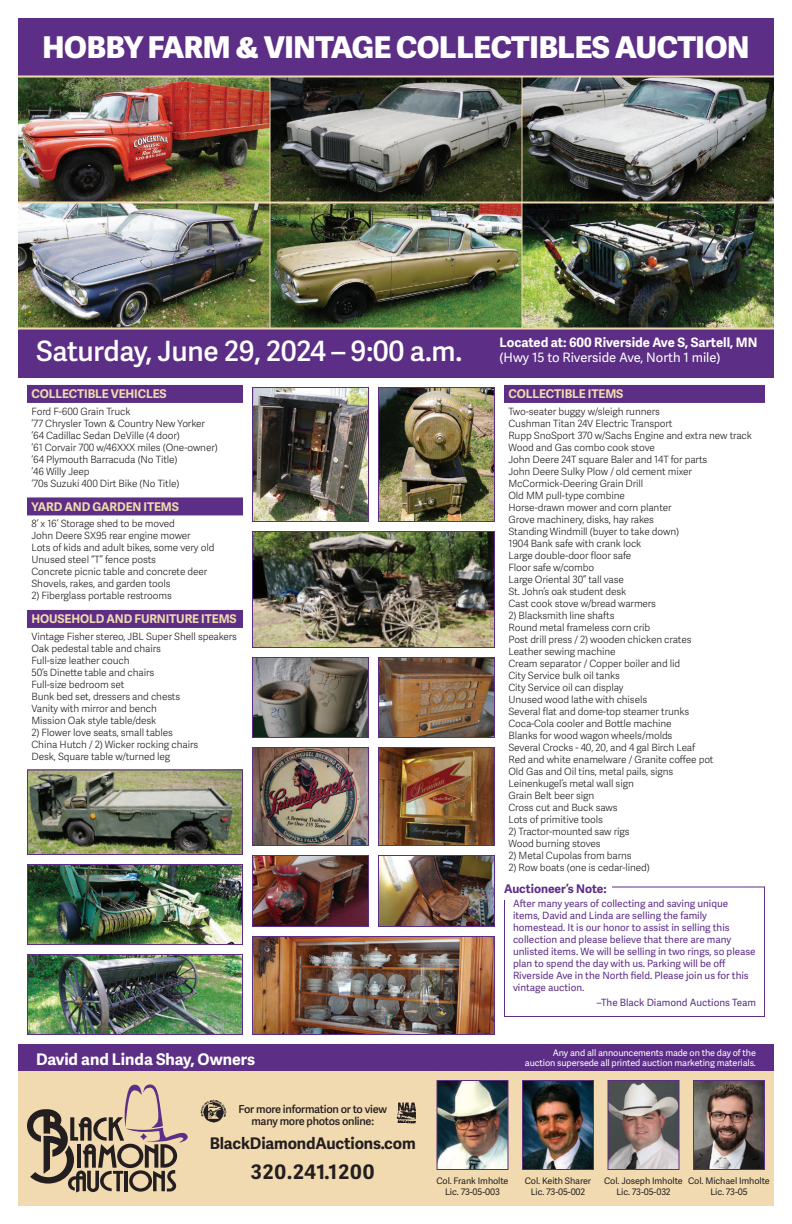
<style>
.page{position:relative;width:792px;height:1224px;background:#fff}
.page>*{position:absolute;margin:0;border:0;box-sizing:border-box;transform-origin:0 0}
.t1{font:800 30px "Adelle Sans Devanagari";letter-spacing:-.01em;color:#fff}
.t2{font:600 28px "Adelle Sans Devanagari";letter-spacing:-.01em;color:#fff}
.t3{font:700 20px "Adelle Sans Devanagari";letter-spacing:.05em;color:#231f20}
.t4{font:700 16px "Adelle Sans Devanagari";letter-spacing:-.01em;color:#231f20}
.t5{font:700 16px "Adelle Sans Devanagari";color:#fff}
.t6{font:700 13px "Adelle Sans Devanagari";color:#fff}
.t7{font:13px "Adelle Sans Devanagari";color:#fff}
.t8{font:700 12px "Adelle Sans Devanagari";letter-spacing:-.01em;color:#f2dab0}
.t9{font:700 12px "Adelle Sans Devanagari";color:#5d2e86}
.t10{font:600 11px/12px "Adelle Sans Devanagari";letter-spacing:-.025em;color:#231f20;text-align:center}
.t11{font:300 10px/12px "Adelle Sans Devanagari";letter-spacing:-.01em;color:#231f20}
.t12{font:10px/12px "Adelle Sans Devanagari";color:#5d2e86}
.t13{font:9px/10.8px "Adelle Sans Devanagari";letter-spacing:-.01em;color:#231f20;text-align:center}
.t14{font:9px "Adelle Sans Devanagari";letter-spacing:-.01em;color:#fff}
</style>
<div class="page">
<div style="left:18px;top:1071px;width:756px;height:135px;background:#f2dab0"></div>
<svg style="left:27px;top:1084px;width:161px;height:108px"></svg>
<img style="left:397px;top:1102px;width:19px;height:22px">
<img style="left:201px;top:1100px;width:25px;height:23px">
<img style="left:524px;top:1082px;width:68px;height:86px">
<div style="left:522px;top:1080px;width:72px;height:90px;border:1px solid #5d2e86"></div>
<img style="left:610px;top:1082px;width:68px;height:86px">
<div style="left:608px;top:1080px;width:72px;height:90px;border:1px solid #5d2e86"></div>
<img style="left:438px;top:1082px;width:68px;height:86px">
<div style="left:436px;top:1080px;width:72px;height:90px;border:1px solid #5d2e86"></div>
<img style="left:695px;top:1082px;width:68px;height:86px">
<div style="left:693px;top:1080px;width:72px;height:90px;border:1px solid #5d2e86"></div>
<div style="left:18px;top:18px;width:756px;height:360px;background:#5d2e86"></div>
<img style="left:29px;top:956px;width:212px;height:77px">
<div style="left:27px;top:954px;width:216px;height:81px;border:1px solid #5d2e86"></div>
<img style="left:29px;top:866px;width:212px;height:77px">
<div style="left:27px;top:864px;width:216px;height:81px;border:1px solid #5d2e86"></div>
<img style="left:254px;top:533px;width:239px;height:113px">
<div style="left:252px;top:531px;width:243px;height:117px;border:1px solid #5d2e86"></div>
<img style="left:380px;top:389px;width:113px;height:131px">
<div style="left:378px;top:387px;width:117px;height:135px;border:1px solid #5d2e86"></div>
<img style="left:254px;top:389px;width:113px;height:131px">
<div style="left:252px;top:387px;width:117px;height:135px;border:1px solid #5d2e86"></div>
<img style="left:29px;top:772px;width:212px;height:81px">
<div style="left:27px;top:770px;width:216px;height:85px;border:1px solid #5d2e86"></div>
<img style="left:380px;top:659px;width:113px;height:77px">
<div style="left:378px;top:657px;width:117px;height:81px;border:1px solid #5d2e86"></div>
<img style="left:254px;top:659px;width:113px;height:77px">
<div style="left:252px;top:657px;width:117px;height:81px;border:1px solid #5d2e86"></div>
<img style="left:380px;top:749px;width:113px;height:95px">
<div style="left:378px;top:747px;width:117px;height:99px;border:1px solid #5d2e86"></div>
<img style="left:254px;top:749px;width:113px;height:95px">
<div style="left:252px;top:747px;width:117px;height:99px;border:1px solid #5d2e86"></div>
<img style="left:254px;top:938px;width:239px;height:95px">
<div style="left:252px;top:936px;width:243px;height:99px;border:1px solid #5d2e86"></div>
<img style="left:380px;top:857px;width:113px;height:68px">
<div style="left:378px;top:855px;width:117px;height:72px;border:1px solid #5d2e86"></div>
<img style="left:254px;top:857px;width:113px;height:68px">
<div style="left:252px;top:855px;width:117px;height:72px;border:1px solid #5d2e86"></div>
<img style="left:18px;top:78px;width:756px;height:250px">
<hr style="left:18px;top:76px;width:756px;height:2px;background:#f2dab0">
<hr style="left:18px;top:328px;width:756px;height:2px;background:#f2dab0">
<hr style="left:18px;top:202px;width:756px;height:2px;background:#f2dab0">
<hr style="left:270px;top:76px;width:1px;height:252px;background:#f2dab0">
<hr style="left:522px;top:76px;width:1px;height:252px;background:#f2dab0">
<div style="left:18px;top:1044px;width:756px;height:27px;background:#5d2e86"></div>
<div style="left:504px;top:886px;width:261px;height:131px;border:1px solid #5d2e86"></div>
<div style="left:500px;top:882px;width:112px;height:18px;background:#fff"></div>
<div style="left:27px;top:385px;width:216px;height:18px;background:#5d2e86"></div>
<div style="left:504px;top:385px;width:261px;height:18px;background:#5d2e86"></div>
<div style="left:27px;top:497px;width:216px;height:18px;background:#5d2e86"></div>
<div style="left:27px;top:610px;width:216px;height:18px;background:#5d2e86"></div>
<h1 class="t1" style="left:42px;top:30px;width:709px">HOBBY FARM &amp; VINTAGE COLLECTIBLES AUCTION</h1>
<h2 class="t2" style="left:36px;top:335px;width:428px">Saturday, June 29, 2024 – 9:00 a.m.</h2>
<h3 class="t6" style="left:500px;top:335px;width:259px">Located at: 600 Riverside Ave S, Sartell, MN</h3>
<h3 class="t7" style="left:500px;top:348px;width:223px">(Hwy 15 to Riverside Ave, North 1 mile)</h3>
<p class="t8" style="left:32px;top:387px;width:137px">COLLECTIBLE VEHICLES</p>
<p class="t11" style="left:32px;top:406px;width:188px">Ford F-600 Grain Truck<br>’77 Chrysler Town &amp; Country New Yorker ’64 Cadillac Sedan DeVille (4 door)<br>’61 Corvair 700 w/46XXX miles (One-owner) ’64 Plymouth Barracuda (No Title)<br>’46 Willy Jeep<br>‘70s Suzuki 400 Dirt Bike (No Title)</p>
<p class="t8" style="left:32px;top:500px;width:149px">YARD AND GARDEN ITEMS</p>
<p class="t11" style="left:32px;top:519px;width:184px">8’ x 16’ Storage shed to be moved<br>John Deere SX95 rear engine mower<br>Lots of kids and adult bikes, some very old Unused steel “T” fence posts<br>Concrete picnic table and concrete deer Shovels, rakes, and garden tools</p>
<p class="t11" style="left:32px;top:591px;width:142px">2) Fiberglass portable restrooms</p>
<p class="t8" style="left:32px;top:612px;width:207px">HOUSEHOLD AND FURNITURE ITEMS</p>
<p class="t11" style="left:32px;top:631px;width:207px">Vintage Fisher stereo, JBL Super Shell speakers<br>Oak pedestal table and chairs<br>Full-size leather couch<br>50’s Dinette table and chairs<br>Full-size bedroom set<br>Bunk bed set, dressers and chests<br>Vanity with mirror and bench<br>Mission Oak style table/desk</p>
<p class="t11" style="left:32px;top:727px;width:168px">2) Flower love seats, small tables<br>China Hutch / 2) Wicker rocking chairs<br>Desk, Square table w/turned leg</p>
<p class="t8" style="left:508px;top:387px;width:116px">COLLECTIBLE ITEMS</p>
<p class="t11" style="left:508px;top:406px;width:245px">Two-seater buggy w/sleigh runners<br>Cushman Titan 24V Electric Transport<br>Rupp SnoSport 370 w/Sachs Engine and extra new track Wood and Gas combo cook stove<br>John Deere 24T square Baler and 14T for parts<br>John Deere Sulky Plow / old cement mixer McCormick-Deering Grain Drill<br>Old MM pull-type combine<br>Horse-drawn mower and corn planter<br>Grove machinery, disks, hay rakes<br>Standing Windmill (buyer to take down)<br>1904 Bank safe with crank lock<br>Large double-door floor safe<br>Floor safe w/combo<br>Large Oriental 30” tall vase<br>St. John’s oak student desk<br>Cast cook stove w/bread warmers</p>
<p class="t11" style="left:508px;top:610px;width:207px">2) Blacksmith line shafts<br>Round metal frameless corn crib<br>Post drill press / 2) wooden chicken crates<br>Leather sewing machine<br>Cream separator / Copper boiler and lid<br>City Service bulk oil tanks<br>City Service oil can display<br>Unused wood lathe with chisels<br>Several flat and dome-top steamer trunks<br>Coca-Cola cooler and Bottle machine<br>Blanks for wood wagon wheels/molds<br>Several Crocks - 40, 20, and 4 gal Birch Leaf<br>Red and white enamelware / Granite coffee pot<br>Old Gas and Oil tins, metal pails, signs<br>Leinenkugel’s metal wall sign<br>Grain Belt beer sign<br>Cross cut and Buck saws<br>Lots of primitive tools</p>
<p class="t11" style="left:508px;top:826px;width:123px">2) Tractor-mounted saw rigs<br>Wood burning stoves</p>
<p class="t11" style="left:508px;top:850px;width:125px">2) Metal Cupolas from barns</p>
<p class="t11" style="left:508px;top:862px;width:143px">2) Row boats (one is cedar-lined)</p>
<p class="t9" style="left:504px;top:882px;width:104px">Auctioneer’s Note:</p>
<p class="t12" style="left:513px;top:898px;width:244px">After many years of collecting and saving unique items, David and Linda are selling the family homestead. It is our honor to assist in selling this collection and please believe that there are many unlisted items. We will be selling in two rings, so please plan to spend the day with us. Parking will be off Riverside Ave in the North field. Please join us for this vintage auction.</p>
<p class="t12" style="left:597px;top:997px;width:161px">–The Black Diamond Auctions Team</p>
<p class="t14" style="left:553px;top:1046px;width:205px">Any and all announcements made on the day of the</p>
<h3 class="t5" style="left:36px;top:1050px;width:221px">David and Linda Shay, Owners</h3>
<p class="t14" style="left:525px;top:1056px;width:233px">auction supersede all printed auction marketing materials.</p>
<p class="t10" style="left:238px;top:1103px;width:150px">For more information or to view many more photos online:</p>
<h3 class="t4" style="left:210px;top:1135px;width:207px">BlackDiamondAuctions.com</h3>
<h3 class="t3" style="left:251px;top:1160px;width:125px">320.241.1200</h3>
<p class="t13" style="left:436px;top:1176px;width:74px">Col. Frank Imholte<br>Lic. 73-05-003</p>
<p class="t13" style="left:525px;top:1176px;width:68px">Col. Keith Sharer<br>Lic. 73-05-002</p>
<p class="t13" style="left:604px;top:1176px;width:80px">Col. Joseph Imholte<br>Lic. 73-05-032</p>
<p class="t13" style="left:688px;top:1176px;width:83px">Col. Michael Imholte<br>Lic. 73-05</p>
</div>
